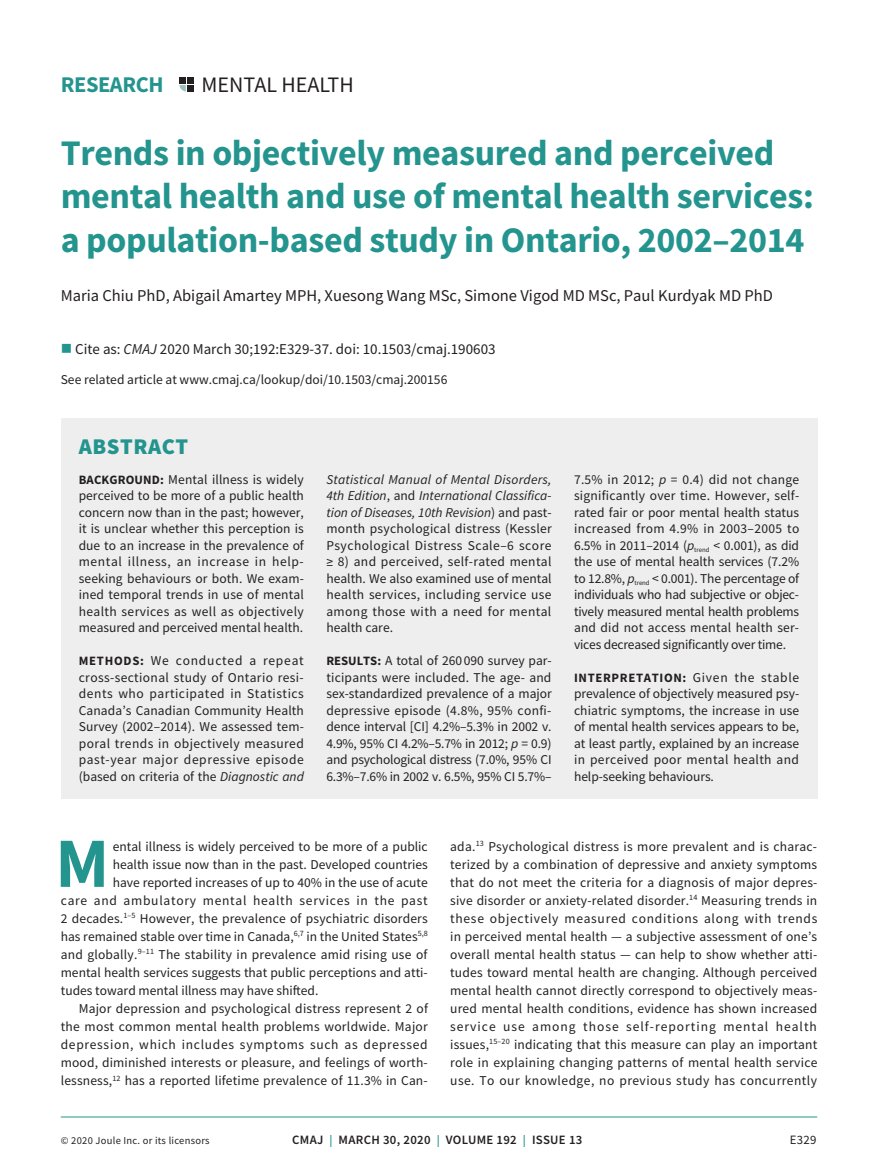
<style>
.page{position:relative;width:878px;height:1175px;background:#fff}
.page>*{position:absolute;margin:0;border:0;box-sizing:border-box;transform-origin:0 0}
.t1{font:700 70.65px "Source Sans Pro";color:#24948e}
.t2{font:700 36px/43.2px "Source Sans Pro";letter-spacing:-.01em;color:#24948e}
.t3{font:700 22.5px "Source Sans Pro";letter-spacing:-.02em;color:#24948e}
.t4{font:900 22.5px "Source Sans Pro";letter-spacing:.025em;color:#24948e}
.t5{font:22.05px "Source Sans Pro";color:#231f20}
.t6{font:16.5px "Source Sans Pro";color:#231f20}
.t7{font:15px "Source Sans Pro";color:#231f20}
.t8{font:13.5px/16.5px "Source Sans Pro";letter-spacing:.01em;color:#231f20;text-align:justify}
.t9{font:13.5px "Source Sans Pro";letter-spacing:.05em;color:#231f20}
.t10{font:13.5px "Source Sans Pro";letter-spacing:.055em;color:#231f20}
.t11{font:600 12.75px "Source Sans Pro";letter-spacing:.025em;color:#231f20}
.t12{font:700 12.75px "Source Sans Pro";letter-spacing:.05em;color:#231f20}
.t13{font:12.75px "Source Sans Pro";color:#231f20}
.t14{font:10.5px "Source Sans Pro";letter-spacing:.025em;color:#231f20}
.s1{color:#24948e}
.s2{font-style:italic}
.s3{font-weight:700;font-size:12.75px}
.s4{font-weight:400;font-size:13.5px}
.s5{font-size:12px;color:#24948e}
</style>
<div class="page">
<hr style="left:61px;top:1116px;width:756px;height:1px;background:#24948e">
<div style="left:179px;top:77px;width:7px;height:6px;background:#231f20"></div>
<svg style="left:179px;top:85px;width:7px;height:6px"></svg>
<div style="left:187px;top:77px;width:7px;height:6px;background:#231f20"></div>
<div style="left:187px;top:85px;width:7px;height:7px;background:#231f20"></div>
<div style="left:61px;top:418px;width:756px;height:381px;background:#eeeeef"></div>
<h3 class="t3" style="left:61px;top:69px;width:104px">RESEARCH</h3>
<h3 class="t5" style="left:201px;top:70px;width:154px">MENTAL HEALTH</h3>
<h2 class="t2" style="left:61px;top:131px;width:754px">Trends in objectively measured and perceived mental health and use of mental health services: a population-based study in Ontario, 2002–2014</h2>
<p class="t6" style="left:61px;top:285px;width:713px">Maria Chiu PhD, Abigail Amartey MPH, Xuesong Wang MSc, Simone Vigod MD MSc, Paul Kurdyak MD PhD</p>
<p class="t7" style="left:61px;top:339px;width:436px"><span class="s1">■</span> Cite as: <span class="s2">CMAJ</span> 2020 March 30;192:E329-37. doi: 10.1503/cmaj.190603</p>
<p class="t8" style="left:61px;top:371px;width:388px">See related article at www.cmaj.ca/lookup/doi/10.1503/cmaj.200156</p>
<h3 class="t4" style="left:79px;top:430px;width:111px">ABSTRACT</h3>
<p class="t8" style="left:79px;top:471px;width:227px"><span class="s3">BACKGROUND:</span> Mental illness is widely perceived to be more of a public health concern now than in the past; however, it is unclear whether this perception is due to an increase in the prevalence of mental illness, an increase in help&shy;seeking behaviours or both. We exam&shy;ined temporal trends in use of mental health services as well as objectively measured and perceived mental health.</p>
<p class="t8" style="left:79px;top:652px;width:226px"><span class="s3">METHODS:</span> We conducted a repeat cross-sectional study of Ontario resi&shy;dents who participated in Statistics Canada’s Canadian Community Health Survey (2002–2014). We assessed tem&shy;poral trends in objectively measured past-year major depressive episode (based on criteria of the <span class="s2">Diagnostic and</span></p>
<p class="t8" style="left:326px;top:471px;width:227px"><span class="s2">Statistical Manual of Mental Disorders, 4th Edition</span>, and <span class="s2">International Classifica&shy;tion of Diseases, 10th Revision</span>) and past&shy;month psychological distress (Kessler Psychological Distress Scale–6 score ≥ 8) and perceived, self-rated mental health. We also examined use of mental health services, including service use among those with a need for mental health care.</p>
<p class="t8" style="left:326px;top:652px;width:227px"><span class="s3">RESULTS:</span> A total of 260 090 survey par&shy;ticipants were included. The age- and sex-standardized prevalence of a major depressive episode (4.8%, 95% confi&shy;dence interval [CI] 4.2%–5.3% in 2002 v.<br>4.9%, 95% CI 4.2%–5.7% in 2012; <span class="s2">p</span> = 0.9) and psychological distress (7.0%, 95% CI 6.3%–7.6% in 2002 v. 6.5%, 95% CI 5.7%–</p>
<p class="t8" style="left:574px;top:471px;width:227px">7.5% in 2012; <span class="s2">p</span> = 0.4) did not change significantly over time. However, self&shy;rated fair or poor mental health status increased from 4.9% in 2003–2005 to 6.5% in 2011–2014 (<span class="s2">p</span><sub>trend</sub> &lt; 0.001), as did the use of mental health services (7.2% to 12.8%, <span class="s2">p</span><sub>trend</sub> &lt; 0.001). The percentage of individuals who had subjective or objec&shy;tively measured mental health problems and did not access mental health ser&shy;vices decreased significantly over time.</p>
<p class="t12" style="left:574px;top:669px;width:227px">INTERPRETATION: <span class="s4">Given the stable</span></p>
<p class="t8" style="left:574px;top:685px;width:227px">prevalence of objectively measured psy&shy;chiatric symptoms, the increase in use of mental health services appears to be, at least partly, explained by an increase in perceived poor mental health and help-seeking behaviours.</p>
<h1 class="t1" style="left:55px;top:815px;width:55px">M</h1>
<p class="t8" style="left:113px;top:838px;width:316px">ental illness is widely perceived to be more of a public</p>
<p class="t8" style="left:113px;top:856px;width:316px">health issue now than in the past. Developed countries</p>
<p class="t8" style="left:113px;top:874px;width:316px">have reported increases of up to 40% in the use of acute</p>
<p class="t10" style="left:61px;top:891px;width:368px">care and ambulatory mental health services in the past</p>
<p class="t8" style="left:61px;top:910px;width:368px">2 decades.<sup>1–5</sup> However, the prevalence of psychiatric disorders</p>
<p class="t8" style="left:61px;top:928px;width:368px">has remained stable over time in Canada,<sup>6,7</sup> in the United States<sup>5,8</sup></p>
<p class="t8" style="left:61px;top:946px;width:368px">and globally.<sup>9–11</sup> The stability in prevalence amid rising use of</p>
<p class="t8" style="left:61px;top:964px;width:368px">mental health services suggests that public perceptions and atti-</p>
<p class="t8" style="left:61px;top:982px;width:259px">tudes toward mental illness may have shifted.</p>
<p class="t8" style="left:79px;top:1000px;width:350px">Major depression and psychological distress represent 2 of</p>
<p class="t8" style="left:61px;top:1018px;width:368px">the most common mental health problems worldwide. Major</p>
<p class="t9" style="left:61px;top:1035px;width:368px">depression, which includes symptoms such as depressed</p>
<p class="t8" style="left:61px;top:1054px;width:368px">mood, diminished interests or pleasure, and feelings of worth-</p>
<p class="t8" style="left:61px;top:1072px;width:368px">lessness,<sup>12</sup> has a reported lifetime prevalence of 11.3% in Can-</p>
<p class="t8" style="left:450px;top:837px;width:369px;line-height:18px">ada.<sup>13</sup> Psychological distress is more prevalent and is charac&shy;terized by a combination of depressive and anxiety symptoms that do not meet the criteria for a diagnosis of major depres&shy;sive disorder or anxiety-related disorder.<sup>14</sup> Measuring trends in these objectively measured conditions along with trends in perceived mental health — a subjective assessment of one’s overall mental health status — can help to show whether atti&shy;tudes toward mental health are changing. Although perceived mental health cannot directly correspond to objectively meas&shy;ured mental health conditions, evidence has shown increased service use among those self-reporting mental health issues,<sup>15–20</sup> indicating that this measure can play an important role in explaining changing patterns of mental health service use. To our knowledge, no previous study has concurrently</p>
<p class="t14" style="left:61px;top:1134px;width:150px">© 2020 Joule Inc. or its licensors</p>
<p class="t11" style="left:292px;top:1131px;width:292px">CMAJ <span class="s5">|</span> MARCH 30, 2020 <span class="s5">|</span> VOLUME 192 <span class="s5">|</span> ISSUE 13</p>
<p class="t13" style="left:789px;top:1132px;width:28px">E329</p>
</div>
